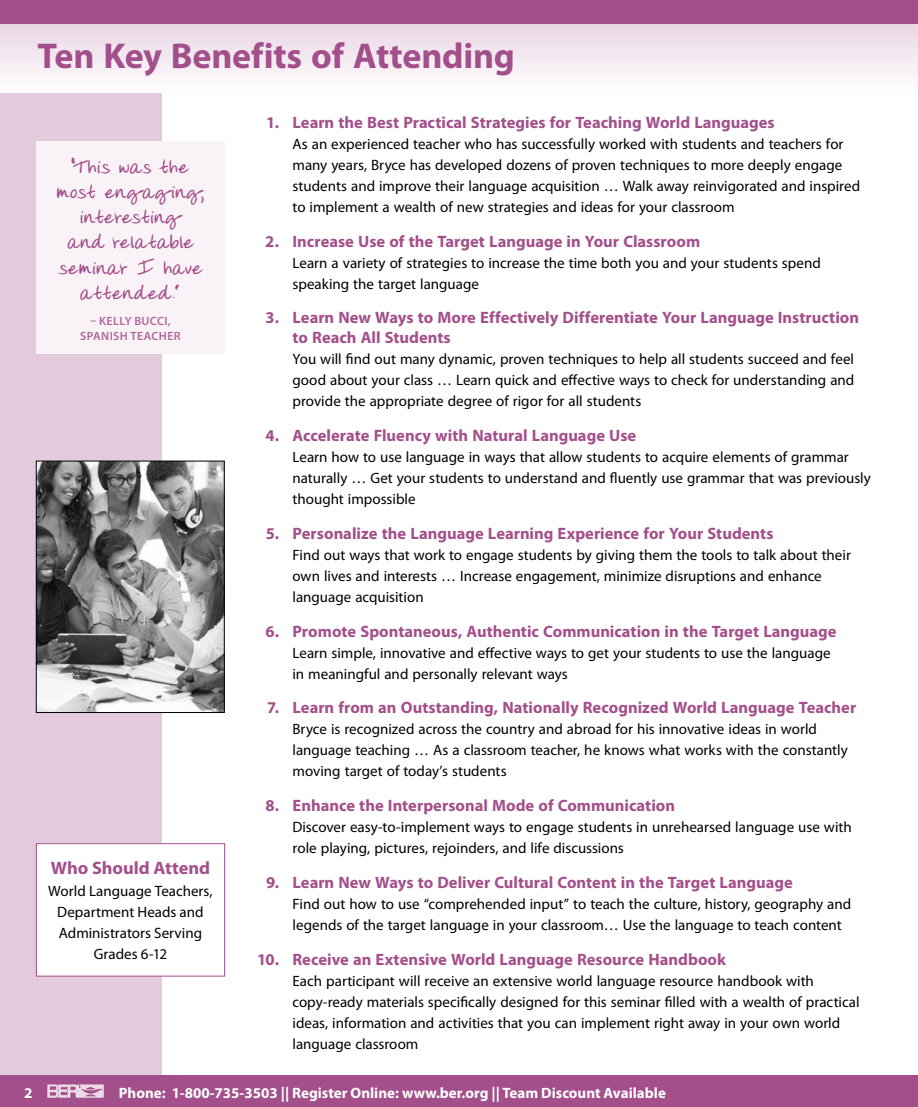
<style>
.page{position:relative;width:918px;height:1107px;background:#fff}
.page>*{position:absolute;margin:0;border:0;box-sizing:border-box;transform-origin:0 0}
.t1{font:700 36px "Myriad Pro";letter-spacing:-.005em;color:#a34f8b}
.t2{font:700 21px/25.2px "Donnys Hand";letter-spacing:.035em;color:#a34f8b;text-align:center}
.t3{font:700 18px "Myriad Pro";letter-spacing:-.005em;color:#a34f8b}
.t4{font:700 16.5px/19.8px "Myriad Pro";color:#a34f8b}
.t5{font:15px/21px "Myriad Pro";color:#000}
.t6{font:700 15px "Myriad Pro";color:#fff}
.t7{font:600 12px/14.4px "Myriad Pro";letter-spacing:.03em;color:#b0689b;text-align:center}
</style>
<div class="page">
<div style="left:0;top:0;width:162px;height:1107px;background:#e3cadc"></div>
<div style="left:0;top:1076px;width:918px;height:31px;background:#a34f8b"></div>
<svg style="left:47px;top:1084px;width:57px;height:14px"></svg>
<svg style="left:0;top:24px;width:918px;height:68px"></svg>
<div style="left:0;top:0;width:918px;height:24px;background:#a34f8b"></div>
<div style="left:36px;top:844px;width:189px;height:132px;background:#fff"></div>
<div style="left:36px;top:843px;width:189px;height:133px;border:1px solid #a34f8b"></div>
<div style="left:36px;top:141px;width:189px;height:213px;background:#f9f3f7"></div>
<img style="left:38px;top:463px;width:185px;height:248px">
<div style="left:36px;top:461px;width:189px;height:252px;border:1px solid #000"></div>
<h1 class="t1" style="left:38px;top:32px;width:479px">Ten Key Benefits of Attending</h1>
<h2 class="t2" style="left:56px;top:155px;width:149px">“This was the most engaging, interesting<br>and relatable seminar I have attended.”</h2>
<p class="t7" style="left:80px;top:314px;width:102px">– KELLY BUCCI,<br>SPANISH TEACHER</p>
<p class="t3" style="left:51px;top:856px;width:161px">Who Should Attend</p>
<p class="t5" style="left:48px;top:881px;width:166px;text-align:center">World Language Teachers,<br>Department Heads and<br>Administrators Serving<br>Grades 6-12</p>
<p class="t4" style="left:266px;top:112px;width:510px">1. Learn the Best Practical Strategies for Teaching World Languages</p>
<p class="t5" style="left:292px;top:133px;width:569px">As an experienced teacher who has successfully worked with students and teachers for many years, Bryce has developed dozens of proven techniques to more deeply engage students and improve their language acquisition … Walk away reinvigorated and inspired to implement a wealth of new strategies and ideas for your classroom</p>
<p class="t4" style="left:265px;top:231px;width:436px">2. Increase Use of the Target Language in Your Classroom</p>
<p class="t5" style="left:292px;top:252px;width:530px">Learn a variety of strategies to increase the time both you and your students spend speaking the target language</p>
<p class="t4" style="left:293px;top:307px;width:568px;text-indent:-27px">3. Learn New Ways to More Effectively Differentiate Your Language Instruction to Reach All Students</p>
<p class="t5" style="left:292px;top:348px;width:563px;text-align:justify">You will find out many dynamic, proven techniques to help all students succeed and feel good about your class … Learn quick and effective ways to check for understanding and provide the appropriate degree of rigor for all students</p>
<p class="t4" style="left:265px;top:425px;width:372px">4. Accelerate Fluency with Natural Language Use</p>
<p class="t5" style="left:292px;top:446px;width:580px">Learn how to use language in ways that allow students to acquire elements of grammar naturally … Get your students to understand and fluently use grammar that was previously thought impossible</p>
<p class="t4" style="left:266px;top:523px;width:509px">5. Personalize the Language Learning Experience for Your Students</p>
<p class="t5" style="left:292px;top:544px;width:560px">Find out ways that work to engage students by giving them the tools to talk about their own lives and interests … Increase engagement, minimize disruptions and enhance language acquisition</p>
<p class="t4" style="left:265px;top:621px;width:573px">6. Promote Spontaneous, Authentic Communication in the Target Language</p>
<p class="t5" style="left:292px;top:642px;width:540px">Learn simple, innovative and effective ways to get your students to use the language in meaningful and personally relevant ways</p>
<p class="t4" style="left:267px;top:697px;width:591px">7. Learn from an Outstanding, Nationally Recognized World Language Teacher</p>
<p class="t5" style="left:292px;top:719px;width:557px">Bryce is recognized across the country and abroad for his innovative ideas in world language teaching … As a classroom teacher, he knows what works with the constantly moving target of today’s students</p>
<p class="t4" style="left:265px;top:795px;width:411px">8. Enhance the Interpersonal Mode of Communication</p>
<p class="t5" style="left:292px;top:816px;width:561px">Discover easy-to-implement ways to engage students in unrehearsed language use with role playing, pictures, rejoinders, and life discussions</p>
<p class="t4" style="left:266px;top:872px;width:528px">9. Learn New Ways to Deliver Cultural Content in the Target Language</p>
<p class="t5" style="left:292px;top:893px;width:560px">Find out how to use “comprehended input” to teach the culture, history, geography and legends of the target language in your classroom… Use the language to teach content</p>
<p class="t4" style="left:257px;top:949px;width:470px">10. Receive an Extensive World Language Resource Handbook</p>
<p class="t5" style="left:292px;top:970px;width:569px">Each participant will receive an extensive world language resource handbook with copy-ready materials specifically designed for this seminar filled with a wealth of practical ideas, information and activities that you can implement right away in your own world language classroom</p>
<p class="t6" style="left:24px;top:1083px;width:10px">2</p>
<p class="t6" style="left:119px;top:1083px;width:549px">Phone: 1-800-735-3503 || Register Online: www.ber.org || Team Discount Available</p>
</div>
